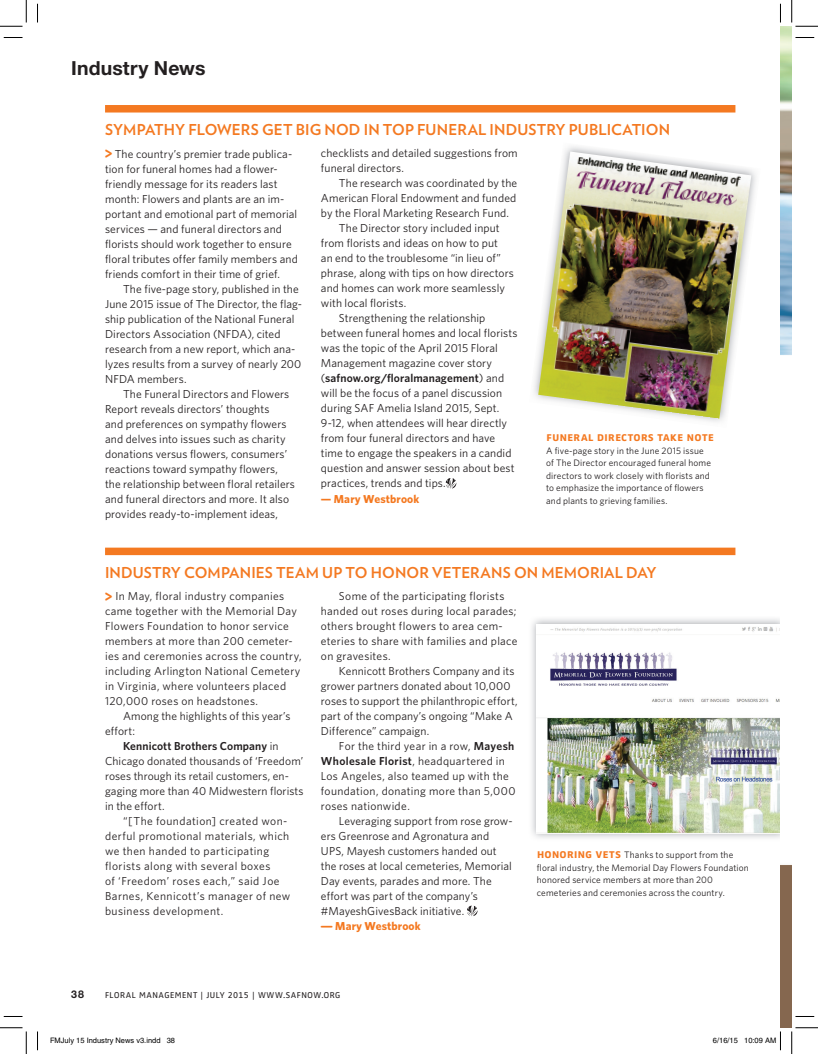
<style>
.page{position:relative;width:818px;height:1054px;background:#fff}
.page>*{position:absolute;margin:0;border:0;box-sizing:border-box;transform-origin:0 0}
.t1{font:700 19.38px "Helvetica Neue";letter-spacing:.005em;color:#231f20}
.t2{font:700 15px "Verlag";letter-spacing:.005em;color:#f47921}
.t3{font:13.12px "Zwo Bold SC";letter-spacing:-.01em;color:#f47921}
.t4{font:11.5px/15px "Whitney";letter-spacing:.01em;color:#231f20}
.t5{font:11.5px/15px "Whitney";letter-spacing:.035em;color:#231f20}
.t6{font:600 11.5px "Whitney";letter-spacing:.01em;color:#231f20}
.t7{font:700 11.5px "Whitney";letter-spacing:.01em;color:#f47921}
.t8{font:700 10.62px "Helvetica Neue";color:#231f20}
.t9{font:9.38px/12.5px "Whitney";letter-spacing:.015em;color:#231f20}
.t10{font:8.75px "Zwo";letter-spacing:.055em;color:#231f20}
.t11{font:7.5px "Helvetica";color:#000}
.s1{font-family:"Helvetica Rounded";font-weight:900;font-size:15.62px;color:#f47921}
.s2{font-weight:400}
.s3{font-weight:600}
.s4{font-family:"Helvetica Rounded";font-size:15.62px}
.s5{font-family:"Zwo Bold SC";font-size:13.12px;color:#f47921}
</style>
<div class="page">
<div style="left:105px;top:105px;width:630px;height:7px;background:#f47921"></div>
<svg style="left:445px;top:478px;width:11px;height:10px"></svg>
<div style="left:105px;top:548px;width:630px;height:7px;background:#f47921"></div>
<svg style="left:467px;top:905px;width:10px;height:11px"></svg>
<img style="left:534px;top:146px;width:222px;height:276px">
<img style="left:538px;top:152px;width:213px;height:266px">
<img style="left:537px;top:626px;width:243px;height:207px">
<img style="left:780px;top:26px;width:11px;height:1002px">
<svg style="left:4px;top:37px;width:18px;height:1px"></svg>
<svg style="left:795px;top:37px;width:19px;height:1px"></svg>
<svg style="left:4px;top:1016px;width:18px;height:1px"></svg>
<svg style="left:795px;top:1016px;width:19px;height:1px"></svg>
<svg style="left:37px;top:4px;width:1px;height:18px"></svg>
<svg style="left:37px;top:1031px;width:1px;height:19px"></svg>
<svg style="left:780px;top:4px;width:1px;height:18px"></svg>
<svg style="left:0;top:0;width:27px;height:27px"></svg>
<svg style="left:0;top:1027px;width:27px;height:27px"></svg>
<svg style="left:791px;top:0;width:27px;height:27px"></svg>
<svg style="left:791px;top:1027px;width:27px;height:27px"></svg>
<svg style="left:780px;top:1031px;width:1px;height:19px"></svg>
<h1 class="t1" style="left:71px;top:56px;width:136px">Industry News</h1>
<h2 class="t2" style="left:105px;top:121px;width:566px">SYMPATHY FLOWERS GET BIG NOD IN TOP FUNERAL INDUSTRY PUBLICATION</h2>
<p class="t4" style="left:105px;top:146px;width:194px"><span class="s1">&gt;</span> The country’s premier trade publica&shy;tion for funeral homes had a flower&shy;friendly message for its readers last month: Flowers and plants are an im&shy;portant and emotional part of memorial services — and funeral directors and florists should work together to ensure floral tributes offer family members and friends comfort in their time of grief.</p>
<p class="t4" style="left:105px;top:281px;width:198px;text-indent:18px">The five-page story, published in the June 2015 issue of The Director, the flag&shy;ship publication of the National Funeral Directors Association (NFDA), cited research from a new report, which ana&shy;lyzes results from a survey of nearly 200<br>NFDA members.</p>
<p class="t4" style="left:105px;top:386px;width:191px;text-indent:18px">The Funeral Directors and Flowers Report reveals directors’ thoughts<br>and preferences on sympathy flowers and delves into issues such as charity donations versus flowers, consumers’ reactions toward sympathy flowers, the relationship between floral retailers and funeral directors and more. It also provides ready-to-implement ideas,</p>
<p class="t4" style="left:321px;top:146px;width:198px">checklists and detailed suggestions from funeral directors.</p>
<p class="t4" style="left:339px;top:176px;width:180px">The research was coordinated by the</p>
<p class="t4" style="left:321px;top:191px;width:197px">American Floral Endowment and funded</p>
<p class="t4" style="left:321px;top:206px;width:190px">by the Floral Marketing Research Fund.</p>
<p class="t4" style="left:339px;top:221px;width:162px">The Director story included input</p>
<p class="t4" style="left:321px;top:236px;width:178px">from florists and ideas on how to put</p>
<p class="t4" style="left:321px;top:251px;width:181px">an end to the troublesome “in lieu of”</p>
<p class="t4" style="left:321px;top:266px;width:194px">phrase, along with tips on how directors</p>
<p class="t4" style="left:321px;top:281px;width:185px">and homes can work more seamlessly</p>
<p class="t4" style="left:321px;top:296px;width:87px">with local florists.</p>
<p class="t4" style="left:339px;top:311px;width:148px">Strengthening the relationship</p>
<p class="t4" style="left:321px;top:326px;width:198px">between funeral homes and local florists</p>
<p class="t4" style="left:321px;top:341px;width:178px">was the topic of the April 2015 Floral</p>
<p class="t4" style="left:321px;top:356px;width:173px">Management magazine cover story</p>
<p class="t6" style="left:321px;top:371px;width:185px"><span class="s2">(</span>safnow.org/floralmanagement<span class="s2">) and</span></p>
<p class="t4" style="left:321px;top:386px;width:183px">will be the focus of a panel discussion</p>
<p class="t4" style="left:321px;top:401px;width:180px">during SAF Amelia Island 2015, Sept.</p>
<p class="t4" style="left:321px;top:416px;width:188px">9-12, when attendees will hear directly</p>
<p class="t4" style="left:321px;top:431px;width:176px">from four funeral directors and have</p>
<p class="t4" style="left:321px;top:446px;width:192px">time to engage the speakers in a candid</p>
<p class="t4" style="left:321px;top:461px;width:195px">question and answer session about best</p>
<p class="t4" style="left:321px;top:476px;width:126px">practices, trends and tips.</p>
<p class="t7" style="left:321px;top:492px;width:100px">— Mary Westbrook</p>
<p class="t3" style="left:546px;top:429px;width:169px">funeral directors take note</p>
<p class="t9" style="left:546px;top:444px;width:166px">A five-page story in the June 2015 issue of The Director encouraged funeral home directors to work closely with florists and to emphasize the importance of flowers and plants to grieving families.</p>
<h2 class="t2" style="left:105px;top:563px;width:553px">INDUSTRY COMPANIES TEAM UP TO HONOR VETERANS ON MEMORIAL DAY</h2>
<p class="t4" style="left:105px;top:588px;width:198px"><span class="s1">&gt;</span> In May, floral industry companies came together with the Memorial Day Flowers Foundation to honor service members at more than 200 cemeter&shy;ies and ceremonies across the country, including Arlington National Cemetery in Virginia, where volunteers placed 120,000 roses on headstones.</p>
<p class="t4" style="left:105px;top:708px;width:187px;text-indent:18px">Among the highlights of this year’s effort:</p>
<p class="t4" style="left:105px;top:738px;width:200px;text-indent:18px"><span class="s3">Kennicott Brothers Company</span> in Chicago donated thousands of ‘Freedom’ roses through its retail customers, en&shy;gaging more than 40 Midwestern florists in the effort.</p>
<p class="t5" style="left:105px;top:813px;width:187px;text-indent:18px">“[The foundation] created won&shy;derful promotional materials, which we then handed to participating florists along with several boxes<br>of ‘Freedom’ roses each,” said Joe<br>Barnes, Kennicott’s manager of new business development.</p>
<p class="t4" style="left:321px;top:588px;width:198px;text-indent:18px">Some of the participating florists handed out roses during local parades; others brought flowers to area cem&shy;eteries to share with families and place on gravesites.</p>
<p class="t4" style="left:321px;top:663px;width:198px;text-indent:18px">Kennicott Brothers Company and its grower partners donated about 10,000 roses to support the philanthropic effort, part of the company’s ongoing “Make A Difference” campaign.</p>
<p class="t4" style="left:321px;top:738px;width:196px;text-indent:18px">For the third year in a row, <span class="s3">Mayesh<br>Wholesale Florist</span>, headquartered in<br>Los Angeles, also teamed up with the foundation, donating more than 5,000 roses nationwide.</p>
<p class="t4" style="left:321px;top:813px;width:193px;text-indent:18px">Leveraging support from rose grow&shy;ers Greenrose and Agronatura and UPS, Mayesh customers handed out the roses at local cemeteries, Memorial Day events, parades and more. The effort was part of the company’s #MayeshGivesBack initiative.</p>
<p class="t7" style="left:321px;top:919px;width:101px"><span class="s4">—</span> Mary Westbrook</p>
<p class="t9" style="left:537px;top:848px;width:213px"><span class="s5">honoring vets</span> Thanks to support from the floral industry, the Memorial Day Flowers Foundation honored service members at more than 200 cemeteries and ceremonies across the country.</p>
<p class="t8" style="left:71px;top:987px;width:14px">38</p>
<p class="t10" style="left:105px;top:990px;width:237px">FLORAL MANAGEMENT | JULY 2015 | WWW.SAFNOW.ORG</p>
<p class="t11" style="left:50px;top:1036px;width:127px">FMJuly 15 Industry News v3.indd 38</p>
<p class="t11" style="left:712px;top:1036px;width:65px">6/16/15 10:09 AM</p>
</div>
